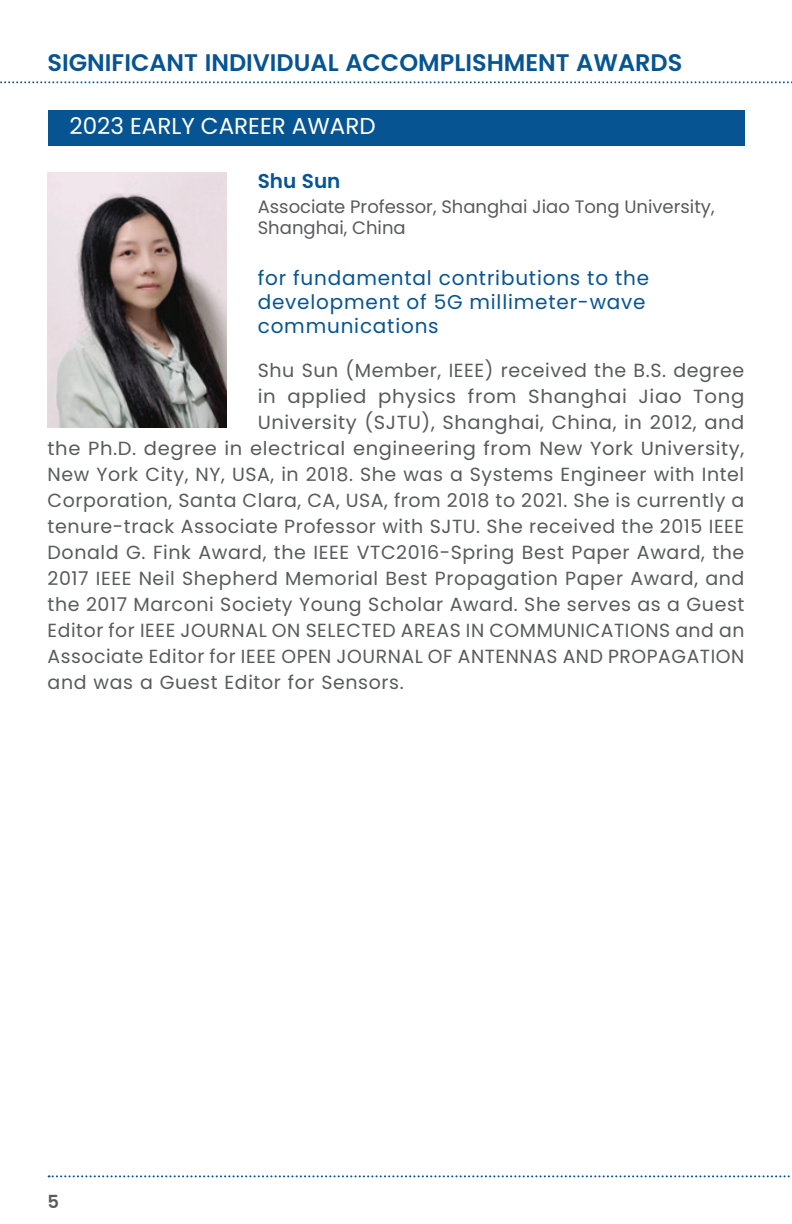
<style>
.page{position:relative;width:792px;height:1224px;background:#fff}
.page>*{position:absolute;margin:0;border:0;box-sizing:border-box;transform-origin:0 0}
.t1{font:600 24px "Poppins";color:#075493}
.t2{font:23px "Poppins";color:#fff}
.t3{font:20px/24px "Poppins";letter-spacing:.04em;color:#075493}
.t4{font:600 20px "Poppins";color:#075493}
.t5{font:19px "Poppins";letter-spacing:.03em;color:#595a5c}
.t6{font:19px "Poppins";letter-spacing:.03em;color:#595a5c;scale:1.04 1}
.t7{font:18px/21.6px "Poppins";color:#595a5c}
.t8{font:600 18px "Poppins";color:#595a5c}
</style>
<div class="page">
<svg style="left:49px;top:1175px;width:741px;height:2px"></svg>
<svg style="left:0;top:81px;width:792px;height:2px"></svg>
<div style="left:48px;top:110px;width:696px;height:35px;background:#075493"></div>
<img style="left:48px;top:173px;width:178px;height:255px">
<p class="t1" style="left:48px;top:49px;width:636px">SIGNIFICANT INDIVIDUAL ACCOMPLISHMENT AWARDS</p>
<p class="t2" style="left:70px;top:113px;width:308px">2023 EARLY CAREER AWARD</p>
<p class="t4" style="left:258px;top:170px;width:84px">Shu Sun</p>
<p class="t7" style="left:258px;top:196px;width:458px">Associate Professor, Shanghai Jiao Tong University,<br>Shanghai, China</p>
<p class="t3" style="left:258px;top:267px;width:393px">for fundamental contributions to the development of 5G millimeter-wave communications</p>
<p class="t5" style="left:258px;top:360px;width:488px">Shu Sun (Member, IEEE) received the B.S. degree</p>
<p class="t6" style="left:258px;top:386px;width:469px">in applied physics from Shanghai Jiao Tong</p>
<p class="t5" style="left:258px;top:412px;width:488px">University (SJTU), Shanghai, China, in 2012, and</p>
<p class="t5" style="left:48px;top:438px;width:698px">the Ph.D. degree in electrical engineering from New York University,</p>
<p class="t5" style="left:48px;top:464px;width:698px">New York City, NY, USA, in 2018. She was a Systems Engineer with Intel</p>
<p class="t5" style="left:48px;top:490px;width:698px">Corporation, Santa Clara, CA, USA, from 2018 to 2021. She is currently a</p>
<p class="t5" style="left:48px;top:516px;width:698px">tenure-track Associate Professor with SJTU. She received the 2015 IEEE</p>
<p class="t5" style="left:48px;top:542px;width:698px">Donald G. Fink Award, the IEEE VTC2016-Spring Best Paper Award, the</p>
<p class="t5" style="left:48px;top:568px;width:698px">2017 IEEE Neil Shepherd Memorial Best Propagation Paper Award, and</p>
<p class="t5" style="left:48px;top:594px;width:698px">the 2017 Marconi Society Young Scholar Award. She serves as a Guest</p>
<p class="t5" style="left:48px;top:620px;width:698px">Editor for IEEE JOURNAL ON SELECTED AREAS IN COMMUNICATIONS and an</p>
<p class="t5" style="left:48px;top:646px;width:698px">Associate Editor for IEEE OPEN JOURNAL OF ANTENNAS AND PROPAGATION</p>
<p class="t5" style="left:48px;top:672px;width:358px">and was a Guest Editor for Sensors.</p>
<p class="t8" style="left:48px;top:1191px;width:13px">5</p>
</div>
